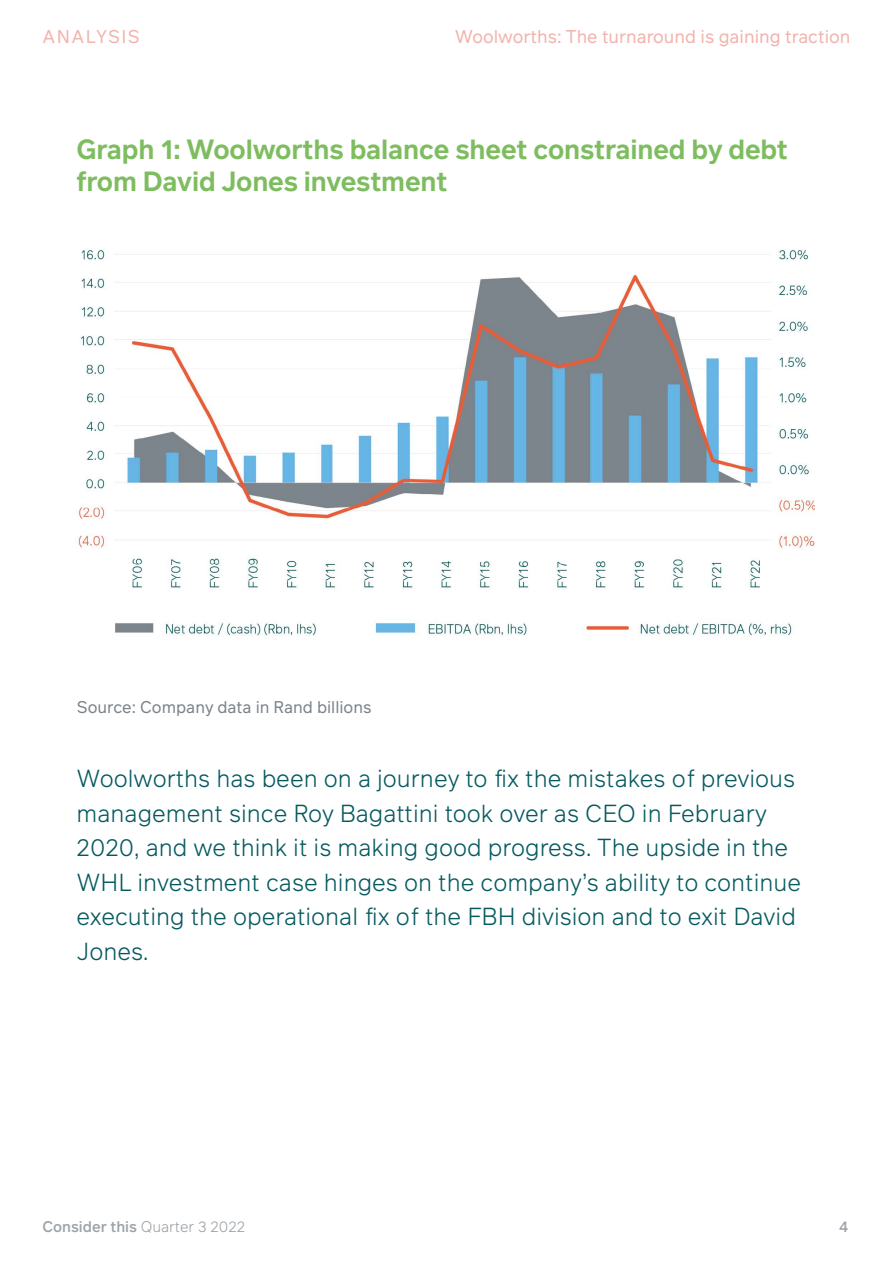
<style>
.page{position:relative;width:893px;height:1263px;background:#fff}
.page>*{position:absolute;margin:0;border:0;box-sizing:border-box;transform-origin:0 0}
.t1{font:600 27px/32.4px "Infra";letter-spacing:-.005em;color:#7ebd5f}
.t2{font:300 24px/34.5px "Infra";color:#055a60}
.t3{font:18px "Infra";color:#f2b4ad}
.t4{font:18px "Infra";letter-spacing:.08em;color:#f2b4ad}
.t5{font:16.5px "Infra";color:#7c848b}
.t6{font:500 15px "Infra";color:#9da3a8}
.s1{font-weight:300}
</style>
<div class="page">
<img style="left:77px;top:249px;width:738px;height:387px">
<p class="t4" style="left:43px;top:23px;width:99px">ANALYSIS</p>
<p class="t3" style="left:455px;top:23px;width:397px">Woolworths: The turnaround is gaining traction</p>
<p class="t1" style="left:77px;top:132px;width:713px">Graph 1: Woolworths balance sheet constrained by debt from David Jones investment</p>
<p class="t5" style="left:77px;top:696px;width:296px">Source: Company data in Rand billions</p>
<p class="t2" style="left:77px;top:761px;width:726px">Woolworths has been on a journey to fix the mistakes of previous management since Roy Bagattini took over as CEO in February 2020, and we think it is making good progress. The upside in the WHL investment case hinges on the company’s ability to continue executing the operational fix of the FBH division and to exit David Jones.</p>
<p class="t6" style="left:43px;top:1216px;width:204px">Consider this <span class="s1">Quarter 3 2022</span></p>
<p class="t6" style="left:839px;top:1216px;width:11px">4</p>
</div>
